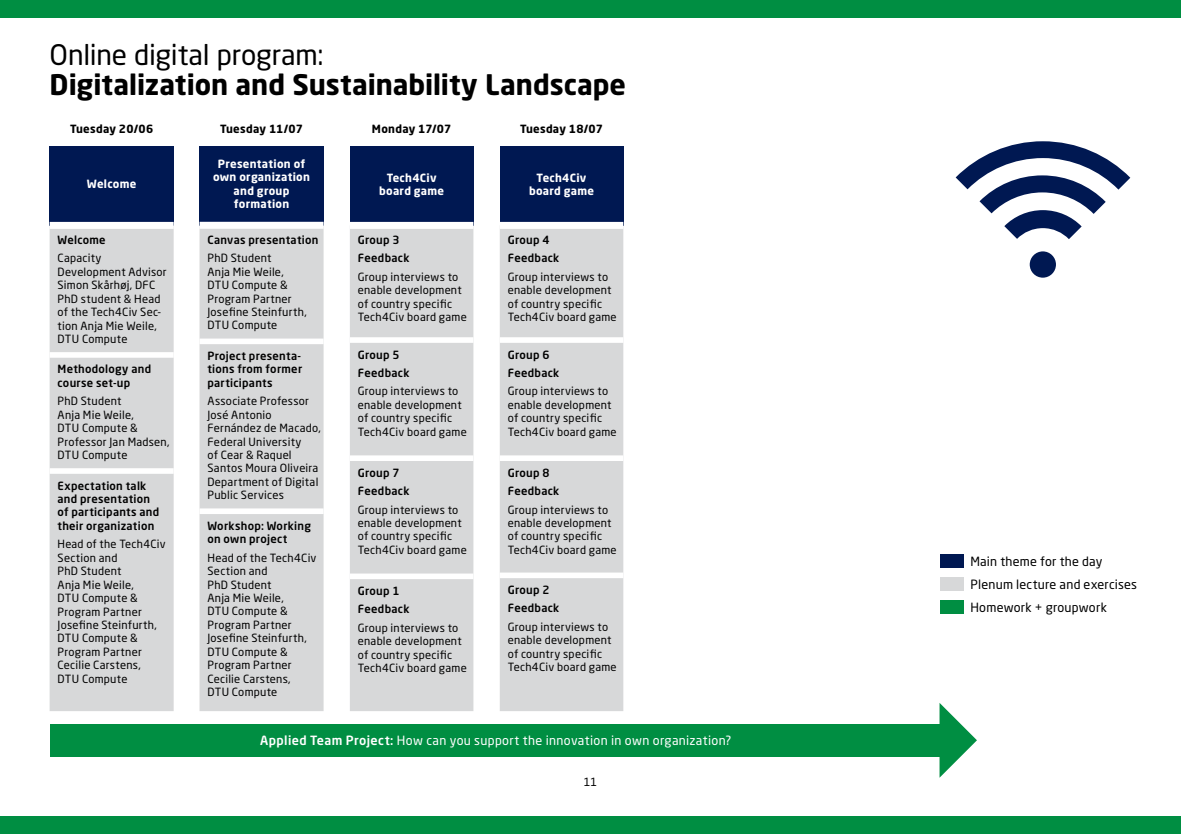
<style>
.page{position:relative;width:1181px;height:834px;background:#fff}
.page>*{position:absolute;margin:0;border:0;box-sizing:border-box;transform-origin:0 0}
.t1{font:700 28px "Neo Sans Pro";color:#000}
.t2{font:28px "Neo Sans Pro";letter-spacing:-.005em;color:#000}
.t3{font:12.6px "Neo Sans Pro";letter-spacing:.03em;color:#fff}
.t4{font:12.6px/23.3px "Neo Sans Pro";letter-spacing:.02em;color:#000}
.t5{font:11.2px/13.5px "Neo Sans Pro";letter-spacing:.025em;color:#000}
.t6{font:500 11.2px/18.4px "Neo Sans Pro";letter-spacing:.025em;color:#000}
.t7{font:700 11.2px/13.5px "Neo Sans Pro";letter-spacing:.025em;color:#fff;text-align:center}
.t8{font:700 11.2px "Neo Sans Pro";letter-spacing:.025em;color:#000}
.s1{font-weight:500}
</style>
<div class="page">
<div style="left:0;top:0;width:1181px;height:17px;background:#008e42"></div>
<div style="left:0;top:816px;width:1181px;height:17px;background:#008e42"></div>
<div style="left:50px;top:146px;width:124px;height:79px;background:#001852"></div>
<div style="left:50px;top:229px;width:124px;height:482px;background:#d7d8d9"></div>
<div style="left:50px;top:352px;width:124px;height:5px;background:#fff"></div>
<div style="left:50px;top:468px;width:124px;height:5px;background:#fff"></div>
<div style="left:50px;top:222px;width:124px;height:7px;background:#fff"></div>
<div style="left:350px;top:146px;width:123px;height:79px;background:#001852"></div>
<div style="left:350px;top:229px;width:123px;height:482px;background:#d7d8d9"></div>
<div style="left:350px;top:455px;width:123px;height:6px;background:#fff"></div>
<div style="left:350px;top:337px;width:123px;height:6px;background:#fff"></div>
<div style="left:350px;top:222px;width:123px;height:7px;background:#fff"></div>
<div style="left:350px;top:573px;width:123px;height:6px;background:#fff"></div>
<div style="left:500px;top:146px;width:123px;height:79px;background:#001852"></div>
<div style="left:500px;top:229px;width:123px;height:482px;background:#d7d8d9"></div>
<div style="left:500px;top:455px;width:123px;height:6px;background:#fff"></div>
<div style="left:500px;top:337px;width:123px;height:6px;background:#fff"></div>
<div style="left:500px;top:222px;width:123px;height:7px;background:#fff"></div>
<div style="left:500px;top:572px;width:123px;height:6px;background:#fff"></div>
<div style="left:199px;top:146px;width:124px;height:79px;background:#001852"></div>
<div style="left:199px;top:229px;width:124px;height:482px;background:#d7d8d9"></div>
<div style="left:199px;top:338px;width:124px;height:6px;background:#fff"></div>
<div style="left:199px;top:508px;width:124px;height:6px;background:#fff"></div>
<div style="left:199px;top:222px;width:124px;height:7px;background:#fff"></div>
<div style="left:940px;top:554px;width:24px;height:13px;background:#001852"></div>
<div style="left:940px;top:577px;width:24px;height:13px;background:#d7d8d9"></div>
<div style="left:940px;top:600px;width:24px;height:13px;background:#008e42"></div>
<div style="left:51px;top:723px;width:890px;height:33px;background:#008e42"></div>
<svg style="left:939px;top:703px;width:38px;height:74px"></svg>
<svg style="left:955px;top:141px;width:175px;height:98px"></svg>
<div style="left:1029px;top:251px;width:27px;height:26px;background:#001852;border-radius:50%"></div>
<h1 class="t2" style="left:50px;top:37px;width:276px">Online digital program:</h1>
<h1 class="t1" style="left:50px;top:67px;width:578px">Digitalization and Sustainability Landscape</h1>
<p class="t8" style="left:70px;top:121px;width:85px">Tuesday 20/06</p>
<p class="t7" style="left:87px;top:177px;width:51px">Welcome</p>
<p class="t6" style="left:58px;top:230px;width:50px">Welcome</p>
<p class="t5" style="left:58px;top:251px;width:111px">Capacity<br>Development Advisor<br>Simon Skårhøj, DFC<br>PhD student &amp; Head of the Tech4Civ Sec&shy;tion Anja Mie Weile,<br>DTU Compute</p>
<p class="t6" style="left:58px;top:362px;width:95px;line-height:13.5px">Methodology and course set-up</p>
<p class="t5" style="left:58px;top:394px;width:114px">PhD Student<br>Anja Mie Weile,<br>DTU Compute &amp;<br>Professor Jan Madsen,<br>DTU Compute</p>
<p class="t6" style="left:58px;top:478px;width:103px;line-height:13.5px">Expectation talk and presentation of participants and their organization</p>
<p class="t5" style="left:58px;top:537px;width:110px">Head of the Tech4Civ<br>Section and<br>PhD Student<br>Anja Mie Weile,<br>DTU Compute &amp;<br>Program Partner<br>Josefine Steinfurth,<br>DTU Compute &amp;<br>Program Partner<br>Cecilie Carstens,<br>DTU Compute</p>
<p class="t8" style="left:220px;top:121px;width:84px">Tuesday 11/07</p>
<p class="t7" style="left:213px;top:157px;width:98px">Presentation of own organization and group formation</p>
<p class="t6" style="left:207px;top:230px;width:112px">Canvas presentation</p>
<p class="t5" style="left:207px;top:251px;width:101px">PhD Student<br>Anja Mie Weile,<br>DTU Compute &amp;<br>Program Partner<br>Josefine Steinfurth,<br>DTU Compute</p>
<p class="t6" style="left:207px;top:348px;width:96px;line-height:13.5px;text-align:justify">Project presenta&shy;tions from former participants</p>
<p class="t5" style="left:207px;top:394px;width:115px">Associate Professor<br>José Antonio<br>Fernández de Macado,<br>Federal University<br>of Cear &amp; Raquel<br>Santos Moura Oliveira<br>Department of Digital<br>Public Services</p>
<p class="t6" style="left:207px;top:518px;width:105px;line-height:13.5px">Workshop: Working on own project</p>
<p class="t5" style="left:207px;top:550px;width:111px">Head of the Tech4Civ<br>Section and<br>PhD Student<br>Anja Mie Weile,<br>DTU Compute &amp;<br>Program Partner<br>Josefine Steinfurth,<br>DTU Compute &amp;<br>Program Partner<br>Cecilie Carstens,<br>DTU Compute</p>
<p class="t4" style="left:970px;top:549px;width:168px">Main theme for the day<br>Plenum lecture and exercises<br>Homework + groupwork</p>
<p class="t3" style="left:260px;top:732px;width:472px"><span class="s1">Applied Team Project:</span> How can you support the innovation in own organization?</p>
<p class="t8" style="left:372px;top:121px;width:81px">Monday 17/07</p>
<p class="t7" style="left:379px;top:170px;width:66px">Tech4Civ board game</p>
<p class="t6" style="left:358px;top:230px;width:53px">Group 3<br>Feedback</p>
<p class="t5" style="left:358px;top:270px;width:110px">Group interviews to enable development of country specific<br>Tech4Civ board game</p>
<p class="t6" style="left:358px;top:345px;width:53px">Group 5<br>Feedback</p>
<p class="t5" style="left:358px;top:384px;width:110px">Group interviews to enable development of country specific<br>Tech4Civ board game</p>
<p class="t6" style="left:358px;top:463px;width:53px">Group 7<br>Feedback</p>
<p class="t5" style="left:358px;top:502px;width:110px">Group interviews to enable development of country specific<br>Tech4Civ board game</p>
<p class="t6" style="left:358px;top:581px;width:53px">Group 1<br>Feedback</p>
<p class="t5" style="left:358px;top:620px;width:110px">Group interviews to enable development of country specific<br>Tech4Civ board game</p>
<p class="t8" style="left:520px;top:121px;width:85px">Tuesday 18/07</p>
<p class="t7" style="left:529px;top:170px;width:66px">Tech4Civ board game</p>
<p class="t6" style="left:508px;top:230px;width:53px">Group 4<br>Feedback</p>
<p class="t5" style="left:508px;top:270px;width:110px">Group interviews to enable development of country specific<br>Tech4Civ board game</p>
<p class="t6" style="left:508px;top:345px;width:53px">Group 6<br>Feedback</p>
<p class="t5" style="left:508px;top:384px;width:110px">Group interviews to enable development of country specific<br>Tech4Civ board game</p>
<p class="t6" style="left:508px;top:463px;width:53px">Group 8<br>Feedback</p>
<p class="t5" style="left:508px;top:502px;width:110px">Group interviews to enable development of country specific<br>Tech4Civ board game</p>
<p class="t6" style="left:508px;top:580px;width:53px">Group 2<br>Feedback</p>
<p class="t5" style="left:508px;top:619px;width:110px">Group interviews to enable development of country specific<br>Tech4Civ board game</p>
<p class="t5" style="left:584px;top:775px;width:15px">11</p>
</div>
